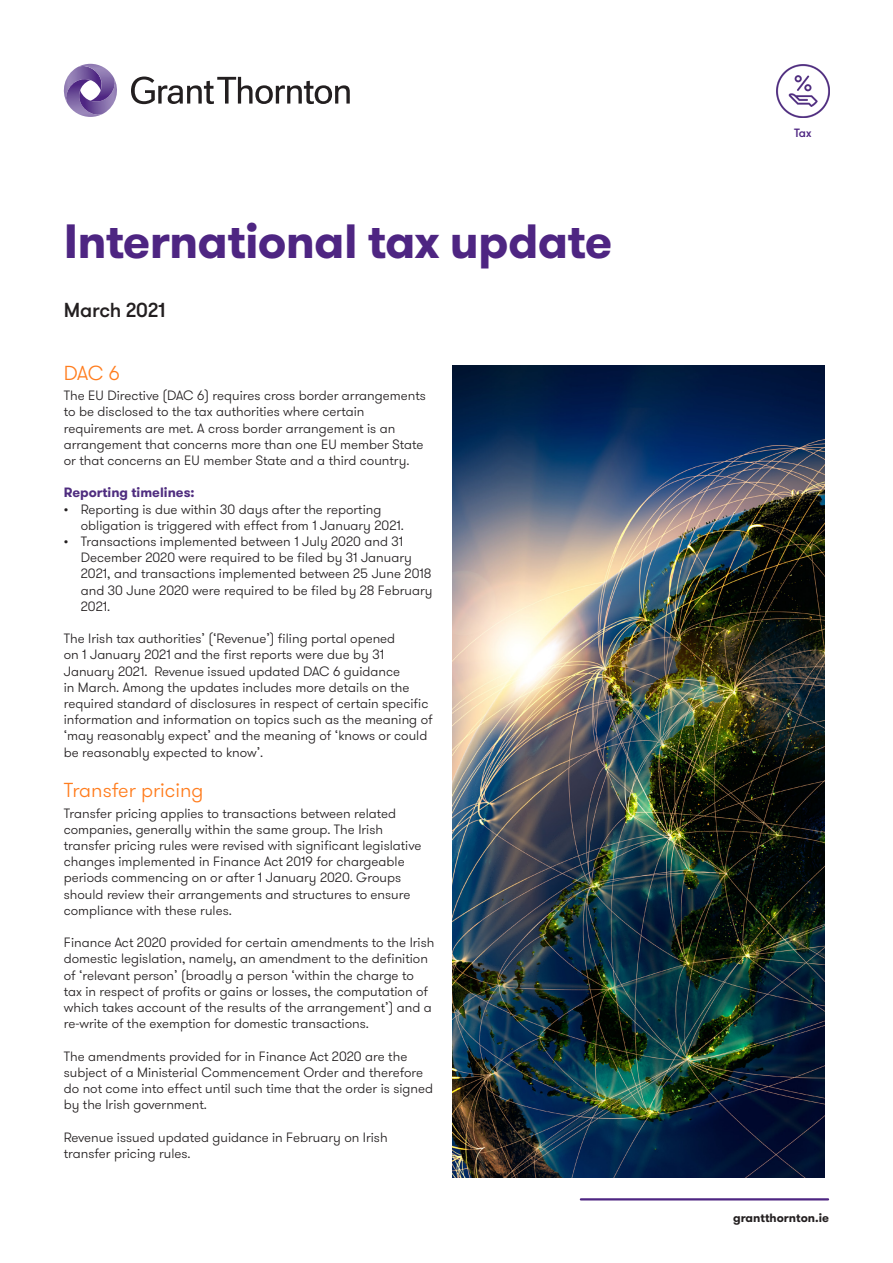
<style>
.page{position:relative;width:893px;height:1263px;background:#fff}
.page>*{position:absolute;margin:0;border:0;box-sizing:border-box;transform-origin:0 0}
._01_Headline_one_36p{font:700 48px "GT Walsheim Pro";letter-spacing:-.015em;color:#4e2582}
.t1{font:300 20.25px "GT Walsheim Pro";color:#ff7d1e}
._03_Heading_three{font:500 20.25px "GT Walsheim Pro";letter-spacing:-.015em;color:#231f20}
.t2{font:300 13.5px/16.2px "GT Walsheim Pro";color:#231f20}
.t3{font:700 13.5px "GT Walsheim Pro";color:#4f2d7f}
.L_Back_cover_text{font:700 12px "GT Walsheim Pro";color:#231f20}
._08_Icon_cover_copy{font:500 12px "GT Walsheim Pro";color:#4e2582}
</style>
<div class="page">
<img style="left:776px;top:64px;width:53px;height:53px">
<svg style="left:131px;top:77px;width:219px;height:27px"></svg>
<svg style="left:63px;top:63px;width:54px;height:54px"></svg>
<hr style="left:581px;top:1198px;width:247px;height:2px;background:#4e2582">
<img style="left:452px;top:366px;width:372px;height:812px">
<p class="_01_Headline_one_36p" style="left:64px;top:210px;width:550px">International tax update</p>
<p class="_03_Heading_three" style="left:64px;top:297px;width:103px">March 2021</p>
<p class="t1" style="left:64px;top:360px;width:57px">DAC 6</p>
<p class="t2" style="left:64px;top:388px;width:364px">The EU Directive (DAC 6) requires cross border arrangements to be disclosed to the tax authorities where certain requirements are met. A cross border arrangement is an arrangement that concerns more than one EU member State or that concerns an EU member State and a third country.</p>
<p class="t3" style="left:64px;top:484px;width:132px">Reporting timelines:</p>
<p class="t2" style="left:81px;top:501px;width:325px;text-indent:-17px">• Reporting is due within 30 days after the reporting obligation is triggered with effect from 1 January 2021.</p>
<p class="t2" style="left:81px;top:533px;width:353px;text-indent:-17px">• Transactions implemented between 1 July 2020 and 31<br>December 2020 were required to be filed by 31 January 2021, and transactions implemented between 25 June 2018 and 30 June 2020 were required to be filed by 28 February 2021.</p>
<p class="t2" style="left:64px;top:631px;width:370px">The Irish tax authorities’ (‘Revenue’) filing portal opened<br>on 1 January 2021 and the first reports were due by 31<br>January 2021. Revenue issued updated DAC 6 guidance<br>in March. Among the updates includes more details on the required standard of disclosures in respect of certain specific information and information on topics such as the meaning of ‘may reasonably expect’ and the meaning of ‘knows or could be reasonably expected to know’.</p>
<p class="t1" style="left:64px;top:777px;width:141px">Transfer pricing</p>
<p class="t2" style="left:64px;top:805px;width:359px">Transfer pricing applies to transactions between related companies, generally within the same group. The Irish transfer pricing rules were revised with significant legislative changes implemented in Finance Act 2019 for chargeable periods commencing on or after 1 January 2020. Groups should review their arrangements and structures to ensure compliance with these rules.</p>
<p class="t2" style="left:64px;top:935px;width:372px">Finance Act 2020 provided for certain amendments to the Irish domestic legislation, namely, an amendment to the definition of ‘relevant person’ (broadly a person ‘within the charge to tax in respect of profits or gains or losses, the computation of which takes account of the results of the arrangement’) and a re-write of the exemption for domestic transactions.</p>
<p class="t2" style="left:64px;top:1048px;width:371px">The amendments provided for in Finance Act 2020 are the subject of a Ministerial Commencement Order and therefore do not come into effect until such time that the order is signed by the Irish government.</p>
<p class="t2" style="left:64px;top:1129px;width:325px">Revenue issued updated guidance in February on Irish transfer pricing rules.</p>
<p class="_08_Icon_cover_copy" style="left:794px;top:125px;width:19px">Tax</p>
<p class="L_Back_cover_text" style="left:733px;top:1210px;width:98px">grantthornton.ie</p>
</div>
